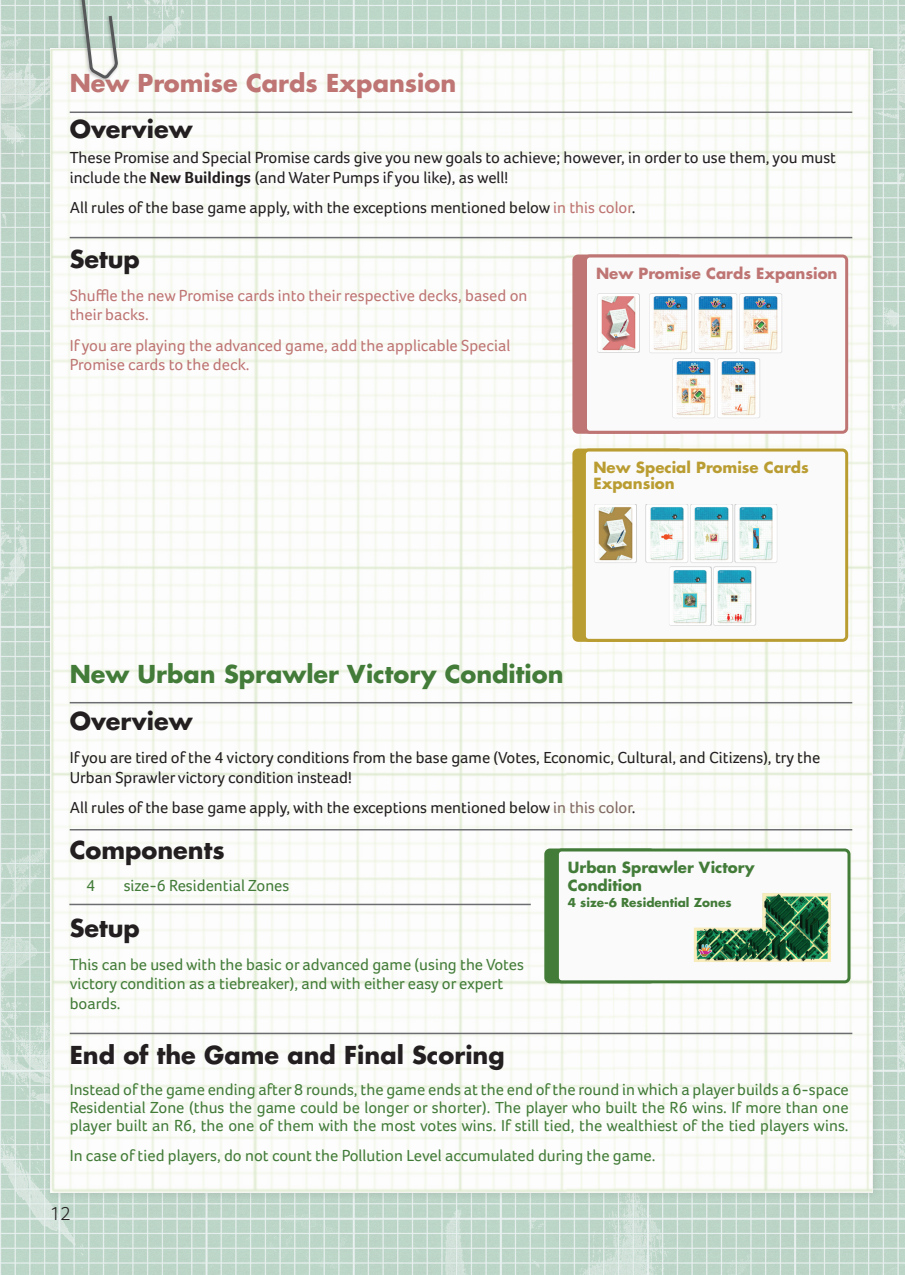
<style>
.page{position:relative;width:905px;height:1275px;background:#fff}
.page>*{position:absolute;margin:0;border:0;box-sizing:border-box;transform-origin:0 0}
.t1{font:700 24px "Futura Std";color:#231f20}
.t2{font:700 24px "Futura Std";color:#437c39}
.t3{font:700 24px "Futura Std";color:#be7573}
.t4{font:300 19.5px "Foco";color:#231f20}
.t5{font:16.5px/19.8px "Foco";color:#437c39}
.t6{font:16.5px/19.8px "Foco";color:#231f20}
.t7{font:16.5px/19.8px "Foco";color:#be7573}
.t8{font:700 15px/16px "Futura Std";color:#ba9d32}
.t9{font:700 15px/18px "Futura Std";color:#437c39}
.t10{font:700 15px "Futura Std";color:#be7573}
.t11{font:700 12px "Futura Std";color:#437c39}
.s1{font-weight:700}
.s2{color:#be7573}
.s3{color:#826a64}
</style>
<div class="page">
<img style="left:0;top:0;width:905px;height:1275px">
<div style="left:43px;top:42px;width:839px;height:1160px;background:#231f20;opacity:.25"></div>
<img style="left:50px;top:49px;width:619px;height:1144px">
<img style="left:565px;top:49px;width:307px;height:1143px">
<hr style="left:70px;top:112px;width:782px;height:1px;background:#6c6d70">
<hr style="left:70px;top:237px;width:782px;height:1px;background:#6c6d70">
<div style="left:574px;top:256px;width:108px;height:176px;background:#be7573;border-radius:4px"></div>
<div style="left:572px;top:254px;width:112px;height:180px;border:3px solid #be7573;border-radius:4px"></div>
<div style="left:585px;top:256px;width:262px;height:176px;background:#fafafa;border-radius:4px"></div>
<div style="left:584px;top:254px;width:264px;height:180px;border:3px solid #be7573;border-radius:4px"></div>
<div style="left:597px;top:293px;width:43px;height:60px;background:#dcdcdc"></div>
<img style="left:597px;top:294px;width:42px;height:58px">
<div style="left:649px;top:293px;width:44px;height:61px;background:#231f20;opacity:.25"></div>
<img style="left:649px;top:294px;width:43px;height:59px">
<div style="left:694px;top:293px;width:44px;height:61px;background:#231f20;opacity:.25"></div>
<img style="left:695px;top:294px;width:42px;height:59px">
<div style="left:739px;top:293px;width:44px;height:61px;background:#231f20;opacity:.25"></div>
<img style="left:739px;top:294px;width:43px;height:59px">
<div style="left:672px;top:358px;width:44px;height:61px;background:#231f20;opacity:.25"></div>
<img style="left:673px;top:359px;width:42px;height:59px">
<div style="left:717px;top:358px;width:44px;height:61px;background:#231f20;opacity:.25"></div>
<img style="left:717px;top:359px;width:43px;height:59px">
<div style="left:574px;top:450px;width:108px;height:190px;background:#ba9d32;border-radius:4px"></div>
<div style="left:572px;top:448px;width:112px;height:194px;border:3px solid #ba9d32;border-radius:4px"></div>
<div style="left:584px;top:450px;width:263px;height:190px;background:#fafafa;border-radius:4px"></div>
<div style="left:583px;top:448px;width:265px;height:194px;border:3px solid #ba9d32;border-radius:4px"></div>
<div style="left:594px;top:504px;width:43px;height:59px;background:#231f20;opacity:.25"></div>
<img style="left:594px;top:504px;width:42px;height:58px">
<div style="left:669px;top:566px;width:43px;height:60px;background:#231f20;opacity:.25"></div>
<img style="left:669px;top:567px;width:42px;height:58px">
<div style="left:735px;top:504px;width:43px;height:59px;background:#f1f1f1"></div>
<img style="left:735px;top:504px;width:42px;height:58px">
<div style="left:645px;top:504px;width:44px;height:59px;background:#e8e8e8"></div>
<img style="left:646px;top:504px;width:42px;height:58px">
<div style="left:690px;top:504px;width:43px;height:59px;background:#e7e7e7"></div>
<img style="left:691px;top:504px;width:41px;height:58px">
<div style="left:713px;top:566px;width:43px;height:60px;background:#e3e3e3"></div>
<img style="left:714px;top:567px;width:41px;height:58px">
<hr style="left:70px;top:702px;width:782px;height:1px;background:#6c6d70">
<hr style="left:70px;top:829px;width:782px;height:1px;background:#6c6d70">
<hr style="left:69px;top:904px;width:462px;height:1px;background:#6c6d70">
<div style="left:546px;top:850px;width:108px;height:132px;background:#437c39;border-radius:4px"></div>
<div style="left:544px;top:848px;width:112px;height:135px;border:3px solid #437c39;border-radius:4px"></div>
<div style="left:557px;top:850px;width:292px;height:132px;background:#fafafa;border-radius:4px"></div>
<div style="left:556px;top:848px;width:294px;height:135px;border:3px solid #437c39;border-radius:4px"></div>
<img style="left:694px;top:893px;width:137px;height:69px">
<div style="left:696px;top:943px;width:15px;height:15px;background:#231f20;opacity:.2"></div>
<svg style="left:698px;top:944px;width:13px;height:12px"></svg>
<hr style="left:70px;top:1033px;width:782px;height:1px;background:#6c6d70">
<div style="left:72px;top:0;width:47px;height:82px;background:#231f20;opacity:.3"></div>
<svg style="left:74px;top:0;width:46px;height:81px"></svg>
<svg style="left:0;top:0;width:7px;height:7px"></svg>
<svg style="left:0;top:1268px;width:7px;height:7px"></svg>
<svg style="left:898px;top:0;width:7px;height:7px"></svg>
<svg style="left:898px;top:1268px;width:7px;height:7px"></svg>
<h1 class="t3" style="left:70px;top:67px;width:388px">New Promise Cards Expansion</h1>
<h1 class="t1" style="left:70px;top:113px;width:124px">Overview</h1>
<p class="t6" style="left:70px;top:148px;width:768px">These Promise and Special Promise cards give you new goals to achieve; however, in order to use them, you must include the <span class="s1">New Buildings</span> (and Water Pumps if you like), as well!</p>
<p class="t6" style="left:70px;top:198px;width:567px">All rules of the base game apply, with the exceptions mentioned below <span class="s2">in this color</span>.</p>
<h1 class="t1" style="left:70px;top:243px;width:72px">Setup</h1>
<p class="t7" style="left:70px;top:285px;width:459px">Shuffle the new Promise cards into their respective decks, based on their backs.</p>
<p class="t7" style="left:70px;top:335px;width:442px">If you are playing the advanced game, add the applicable Special<br>Promise cards to the deck.</p>
<p class="t10" style="left:596px;top:263px;width:243px">New Promise Cards Expansion</p>
<p class="t8" style="left:593px;top:459px;width:217px">New Special Promise Cards<br>Expansion</p>
<h1 class="t2" style="left:70px;top:658px;width:495px">New Urban Sprawler Victory Condition</h1>
<h1 class="t1" style="left:70px;top:705px;width:124px">Overview</h1>
<p class="t6" style="left:70px;top:747px;width:752px">If you are tired of the 4 victory conditions from the base game (Votes, Economic, Cultural, and Citizens), try the<br>Urban Sprawler victory condition instead!</p>
<p class="t6" style="left:70px;top:797px;width:567px">All rules of the base game apply, with the exceptions mentioned below <span class="s3">in this color</span>.</p>
<h1 class="t1" style="left:70px;top:834px;width:157px">Components</h1>
<p class="t5" style="left:86px;top:876px;width:11px">4</p>
<p class="t5" style="left:124px;top:876px;width:167px">size-6 Residential Zones</p>
<h1 class="t1" style="left:70px;top:912px;width:72px">Setup</h1>
<p class="t5" style="left:70px;top:954px;width:456px">This can be used with the basic or advanced game (using the Votes victory condition as a tiebreaker), and with either easy or expert boards.</p>
<h1 class="t1" style="left:70px;top:1039px;width:436px">End of the Game and Final Scoring</h1>
<p class="t5" style="left:70px;top:1080px;width:780px;line-height:18px;text-align:justify">Instead of the game ending after 8 rounds, the game ends at the end of the round in which a player builds a 6-space Residential Zone (thus the game could be longer or shorter). The player who built the R6 wins. If more than one player built an R6, the one of them with the most votes wins. If still tied, the wealthiest of the tied players wins.</p>
<p class="t5" style="left:70px;top:1145px;width:587px">In case of tied players, do not count the Pollution Level accumulated during the game.</p>
<p class="t9" style="left:568px;top:858px;width:188px">Urban Sprawler Victory<br>Condition</p>
<p class="t11" style="left:568px;top:894px;width:165px">4 size-6 Residential Zones</p>
<p class="t4" style="left:50px;top:1202px;width:23px">12</p>
</div>
